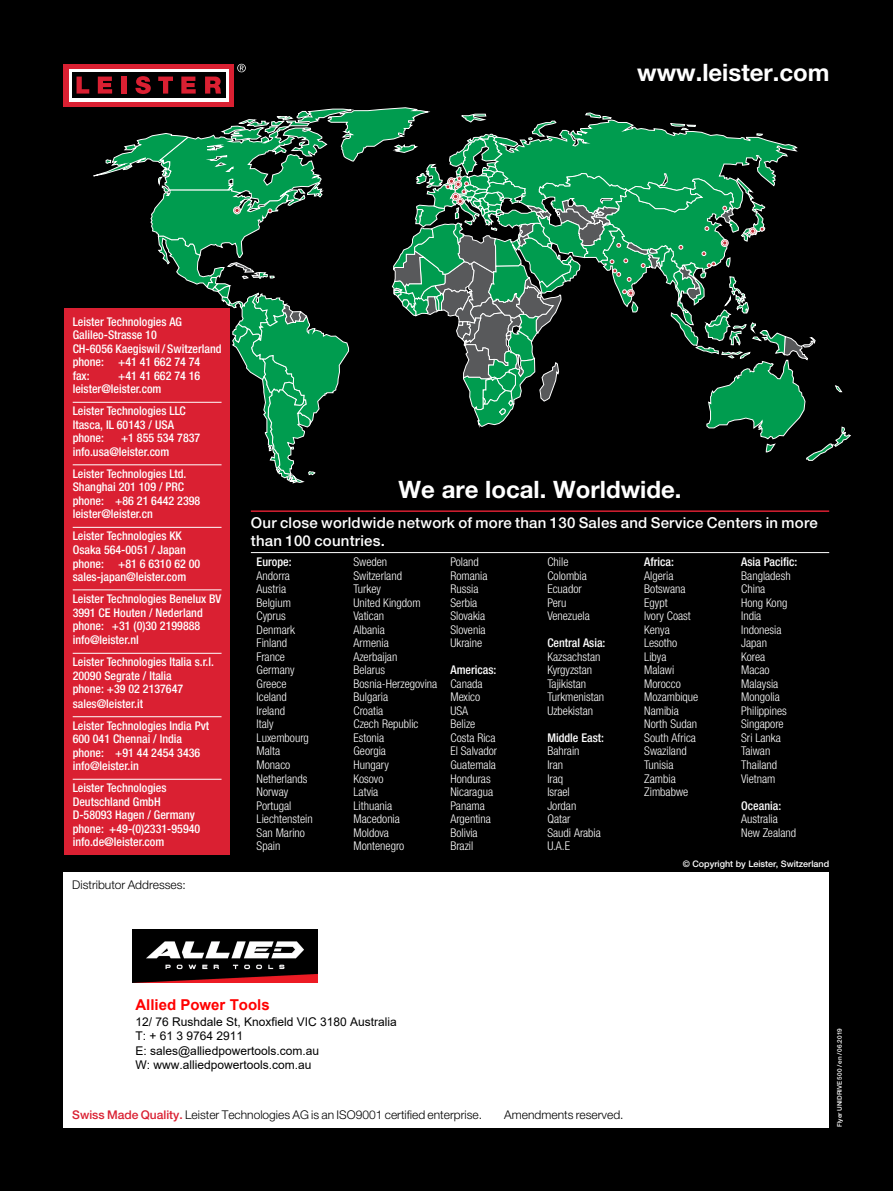
<style>
.page{position:relative;width:893px;height:1191px;background:#000}
.page>*{position:absolute;margin:0;border:0;box-sizing:border-box;transform-origin:0 0}
.t1{font:700 24px "Helvetica Neue LTW1 G";color:#fff}
.t2{font:500 15px/18px "Helvetica Neue LTW1 G";letter-spacing:.015em;color:#fff}
.t3{font:700 15px "Arial";color:#f00}
.t4{font:300 condensed 12px/13.5px "Helvetica Neue LTW1 G";color:#fff}
.t5{font:500 condensed 12px/13.5px "Helvetica Neue LTW1 G";color:#fff}
.t6{font:12px/14.4px "Arial";color:#000}
.t7{font:300 12px "Helvetica Neue LTW1 G";color:#000}
.t8{font:500 9px "Helvetica Neue LTW1 G";color:#fff}
.t9{font:500 6.3px "Helvetica Neue LTW1 G";letter-spacing:.01em;color:#fff}
.s1{font-weight:500;color:#da2032}
</style>
<div class="page">
<div style="left:64px;top:872px;width:765px;height:255px;background:#fff"></div>
<hr style="left:251px;top:552px;width:578px;height:1px;background:#fff">
<hr style="left:251px;top:510px;width:578px;height:2px;background:#da2032">
<div style="left:64px;top:64px;width:170px;height:42px;background:#da2032"></div>
<div style="left:69px;top:69px;width:160px;height:32px;background:#fff"></div>
<div style="left:72px;top:72px;width:153px;height:26px;background:#000"></div>
<svg style="left:77px;top:77px;width:12px;height:17px"></svg>
<svg style="left:98px;top:77px;width:14px;height:17px"></svg>
<div style="left:122px;top:77px;width:5px;height:17px;background:#da2032"></div>
<svg style="left:135px;top:76px;width:16px;height:18px"></svg>
<svg style="left:158px;top:77px;width:15px;height:17px"></svg>
<svg style="left:181px;top:77px;width:15px;height:17px"></svg>
<svg style="left:205px;top:77px;width:16px;height:17px"></svg>
<svg style="left:237px;top:64px;width:9px;height:8px"></svg>
<div style="left:64px;top:309px;width:166px;height:546px;background:#da2032"></div>
<hr style="left:73px;top:402px;width:149px;height:1px;background:#fff">
<hr style="left:73px;top:464px;width:149px;height:1px;background:#fff">
<hr style="left:73px;top:527px;width:149px;height:1px;background:#fff">
<hr style="left:73px;top:589px;width:149px;height:1px;background:#fff">
<hr style="left:73px;top:653px;width:149px;height:1px;background:#fff">
<hr style="left:73px;top:716px;width:149px;height:1px;background:#fff">
<hr style="left:73px;top:779px;width:149px;height:1px;background:#fff">
<svg style="left:88px;top:107px;width:763px;height:376px"></svg>
<img style="left:133px;top:929px;width:185px;height:53px">
<h1 class="t1" style="left:637px;top:58px;width:194px">www.leister.com</h1>
<p class="t5" style="left:73px;top:315px;width:150px">Leister Technologies AG<br>Galileo-Strasse 10<br>CH-6056 Kaegiswil / Switzerland phone: +41 41 662 74 74<br>fax:</p>
<p class="t5" style="left:73px;top:369px;width:129px;text-indent:45px">+41 41 662 74 16 leister@leister.com</p>
<p class="t5" style="left:73px;top:404px;width:115px">Leister Technologies LLC<br>Itasca, IL 60143 / USA phone:</p>
<p class="t5" style="left:73px;top:431px;width:129px;text-indent:48px">+1 855 534 7837 info.usa@leister.com</p>
<p class="t5" style="left:73px;top:467px;width:129px">Leister Technologies Ltd.<br>Shanghai 201 109 / PRC phone: +86 21 6442 2398 leister@leister.cn</p>
<p class="t5" style="left:73px;top:529px;width:129px">Leister Technologies KK<br>Osaka 564-0051 / Japan phone: +81 6 6310 62 00 sales-japan@leister.com</p>
<p class="t5" style="left:73px;top:592px;width:150px">Leister Technologies Benelux BV<br>3991 CE Houten / Nederland phone: +31 (0)30 2199888 info@leister.nl</p>
<p class="t5" style="left:73px;top:655px;width:143px">Leister Technologies Italia s.r.l.<br>20090 Segrate / Italia<br>phone: +39 02 2137647 sales@leister.it</p>
<p class="t5" style="left:73px;top:719px;width:138px">Leister Technologies India Pvt<br>600 041 Chennai / India phone: +91 44 2454 3436 info@leister.in</p>
<p class="t5" style="left:73px;top:781px;width:129px">Leister Technologies<br>Deutschland GmbH<br>D-58093 Hagen / Germany phone: +49-(0)2331-95940 info.de@leister.com</p>
<p class="t7" style="left:72px;top:877px;width:115px">Distributor Addresses:</p>
<h1 class="t1" style="left:399px;top:474px;width:284px">We are local. Worldwide.</h1>
<p class="t2" style="left:251px;top:514px;width:568px">Our close worldwide network of more than 130 Sales and Service Centers in more than 100 countries.</p>
<p class="t5" style="left:257px;top:555px;width:36px">Europe:</p>
<p class="t4" style="left:257px;top:569px;width:58px">Andorra<br>Austria<br>Belgium<br>Cyprus<br>Denmark<br>Finland<br>France<br>Germany<br>Greece<br>Iceland<br>Ireland<br>Italy<br>Luxembourg<br>Malta<br>Monaco<br>Netherlands<br>Norway<br>Portugal<br>Liechtenstein<br>San Marino<br>Spain</p>
<p class="t4" style="left:354px;top:555px;width:85px">Sweden<br>Switzerland<br>Turkey<br>United Kingdom<br>Vatican<br>Albania<br>Armenia<br>Azerbaijan<br>Belarus<br>Bosnia-Herzegovina<br>Bulgaria<br>Croatia<br>Czech Republic<br>Estonia<br>Georgia<br>Hungary<br>Kosovo<br>Latvia<br>Lithuania<br>Macedonia<br>Moldova<br>Montenegro</p>
<p class="t4" style="left:450px;top:555px;width:39px">Poland<br>Romania<br>Russia<br>Serbia<br>Slovakia<br>Slovenia<br>Ukraine</p>
<p class="t5" style="left:450px;top:663px;width:47px">Americas:</p>
<p class="t4" style="left:450px;top:677px;width:48px">Canada<br>Mexico<br>USA<br>Belize<br>Costa Rica<br>El Salvador<br>Guatemala<br>Honduras<br>Nicaragua<br>Panama<br>Argentina<br>Bolivia<br>Brazil</p>
<p class="t4" style="left:547px;top:555px;width:44px">Chile<br>Colombia<br>Ecuador<br>Peru<br>Venezuela</p>
<p class="t5" style="left:547px;top:636px;width:60px">Central Asia:</p>
<p class="t4" style="left:547px;top:650px;width:58px">Kazsachstan<br>Kyrgyzstan<br>Tajikistan<br>Turkmenistan<br>Uzbekistan</p>
<p class="t5" style="left:547px;top:731px;width:58px">Middle East:</p>
<p class="t4" style="left:547px;top:744px;width:55px">Bahrain<br>Iran<br>Iraq<br>Israel<br>Jordan<br>Qatar<br>Saudi Arabia<br>U.A.E</p>
<p class="t5" style="left:644px;top:555px;width:31px">Africa:</p>
<p class="t4" style="left:644px;top:569px;width:56px">Algeria<br>Botswana<br>Egypt<br>Ivory Coast<br>Kenya<br>Lesotho<br>Libya<br>Malawi<br>Morocco<br>Mozambique<br>Namibia<br>North Sudan<br>South Africa<br>Swaziland<br>Tunisia<br>Zambia<br>Zimbabwe</p>
<p class="t5" style="left:741px;top:555px;width:57px">Asia Pacific:</p>
<p class="t4" style="left:741px;top:569px;width:51px">Bangladesh<br>China<br>Hong Kong<br>India<br>Indonesia<br>Japan<br>Korea<br>Macao<br>Malaysia<br>Mongolia<br>Philippines<br>Singapore<br>Sri Lanka<br>Taiwan<br>Thailand<br>Vietnam</p>
<p class="t5" style="left:741px;top:798px;width:41px">Oceania:</p>
<p class="t4" style="left:741px;top:812px;width:56px">Australia<br>New Zealand</p>
<p class="t8" style="left:683px;top:858px;width:148px">© Copyright by Leister, Switzerland</p>
<p class="t3" style="left:135px;top:994px;width:136px">Allied Power Tools</p>
<p class="t6" style="left:135px;top:1014px;width:263px">12/ 76 Rushdale St, Knoxfield VIC 3180 Australia T: + 61 3 9764 2911<br>E: sales@alliedpowertools.com.au<br>W: www.alliedpowertools.com.au</p>
<p class="t7" style="left:72px;top:1107px;width:411px"><span class="s1">Swiss Made Quality.</span> Leister Technologies AG is an ISO9001 certified enterprise.</p>
<p class="t7" style="left:504px;top:1107px;width:121px">Amendments reserved.</p>
<p class="t9" style="left:836px;top:1127px;width:101px;rotate:-90deg">Flyer UNIDRIVE 500 / en / 06.2019</p>
</div>
